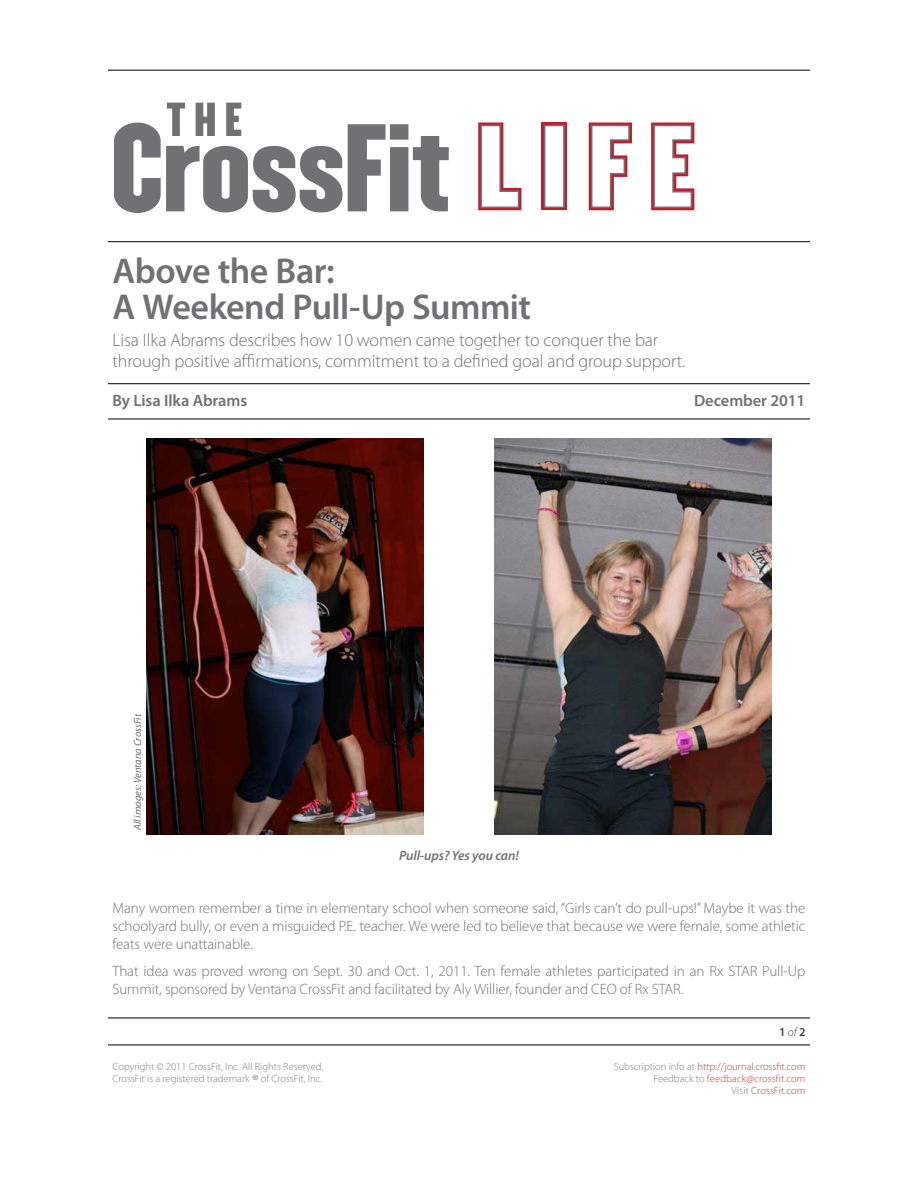
<style>
.page{position:relative;width:918px;height:1188px;background:#fff}
.page>*{position:absolute;margin:0;border:0;box-sizing:border-box;transform-origin:0 0}
.t1{font:600 36px/36px "Myriad Pro";letter-spacing:-.015em;color:#717073}
.t2{font:300 18px/21px "Myriad Pro";letter-spacing:-.005em;color:#717073}
.t3{font:600 16.5px "Myriad Pro";letter-spacing:-.005em;color:#717073}
.t4{font:300 15px/18px "Myriad Pro";letter-spacing:-.005em;color:#717073;text-align:justify}
.t5{font:italic 600 13.5px "Myriad Pro";letter-spacing:-.005em;color:#717073}
.t6{font:600 12px "Myriad Pro";color:#414042}
.t7{font:300 10.5px/12px "Myriad Pro";color:#c33b39;text-align:right}
.t8{font:300 10.5px/12px "Myriad Pro";color:#7e7d81}
.t9{font:italic 10.5px "Myriad Pro";letter-spacing:-.005em;color:#717073}
.s1{font-weight:300;font-style:italic}
.s2{font-size:16.5px}
.s3{color:#7e7d81}
</style>
<div class="page">
<hr style="left:108px;top:1018px;width:702px;height:1px;background:#000">
<hr style="left:108px;top:1045px;width:702px;height:1px;background:#000">
<hr style="left:108px;top:241px;width:702px;height:1px;background:#000">
<hr style="left:108px;top:70px;width:702px;height:1px;background:#000">
<svg style="left:478px;top:123px;width:43px;height:87px"></svg>
<div style="left:542px;top:123px;width:25px;height:87px;background:#be1e2d"></div>
<div style="left:544px;top:125px;width:21px;height:83px;background:#fff;border:2px solid #717073"></div>
<svg style="left:589px;top:123px;width:43px;height:87px"></svg>
<svg style="left:651px;top:123px;width:43px;height:87px"></svg>
<svg style="left:114px;top:103px;width:335px;height:110px"></svg>
<hr style="left:108px;top:383px;width:702px;height:1px;background:#000">
<hr style="left:108px;top:419px;width:702px;height:1px;background:#000">
<img style="left:147px;top:439px;width:276px;height:396px">
<img style="left:495px;top:439px;width:276px;height:396px">
<h1 class="t1" style="left:112px;top:254px;width:420px">Above the Bar:<br>A Weekend Pull-Up Summit</h1>
<p class="t2" style="left:112px;top:330px;width:574px">Lisa Ilka Abrams describes how 10 women came together to conquer the bar through positive affirmations, commitment to a defined goal and group support.</p>
<p class="t3" style="left:112px;top:392px;width:136px">By Lisa Ilka Abrams</p>
<p class="t3" style="left:694px;top:392px;width:113px">December 2011</p>
<p class="t9" style="left:132px;top:830px;width:118px;rotate:-90deg">All images: Ventana CrossFit</p>
<p class="t5" style="left:399px;top:848px;width:121px">Pull-ups? Yes you can!</p>
<p class="t4" style="left:112px;top:899px;width:695px">Many women remember a time in elementary school when someone said, “Girls can’t do pull-ups!” Maybe it was the schoolyard bully, or even a misguided P.E. teacher. We were led to believe that because we were female, some athletic feats were unattainable.</p>
<p class="t4" style="left:112px;top:962px;width:694px">That idea was proved wrong on Sept. 30 and Oct. 1, 2011. Ten female athletes participated in an Rx STAR Pull-Up<br>Summit, sponsored by Ventana CrossFit and facilitated by Aly Willier, founder and CEO of Rx STAR.</p>
<p class="t6" style="left:779px;top:1025px;width:28px">1 <span class="s1">of</span> 2</p>
<p class="t8" style="left:112px;top:1061px;width:212px">Copyright © 2011 CrossFit, Inc. All Rights Reserved.<br>CrossFit is a registered trademark <span class="s2">®</span> of CrossFit, Inc.</p>
<p class="t7" style="left:614px;top:1061px;width:193px"><span class="s3">Subscription info at</span> http://journal.crossfit.com<br><span class="s3">Feedback to</span> feedback@crossfit.com<br><span class="s3">Visit</span> CrossFit.com</p>
</div>
